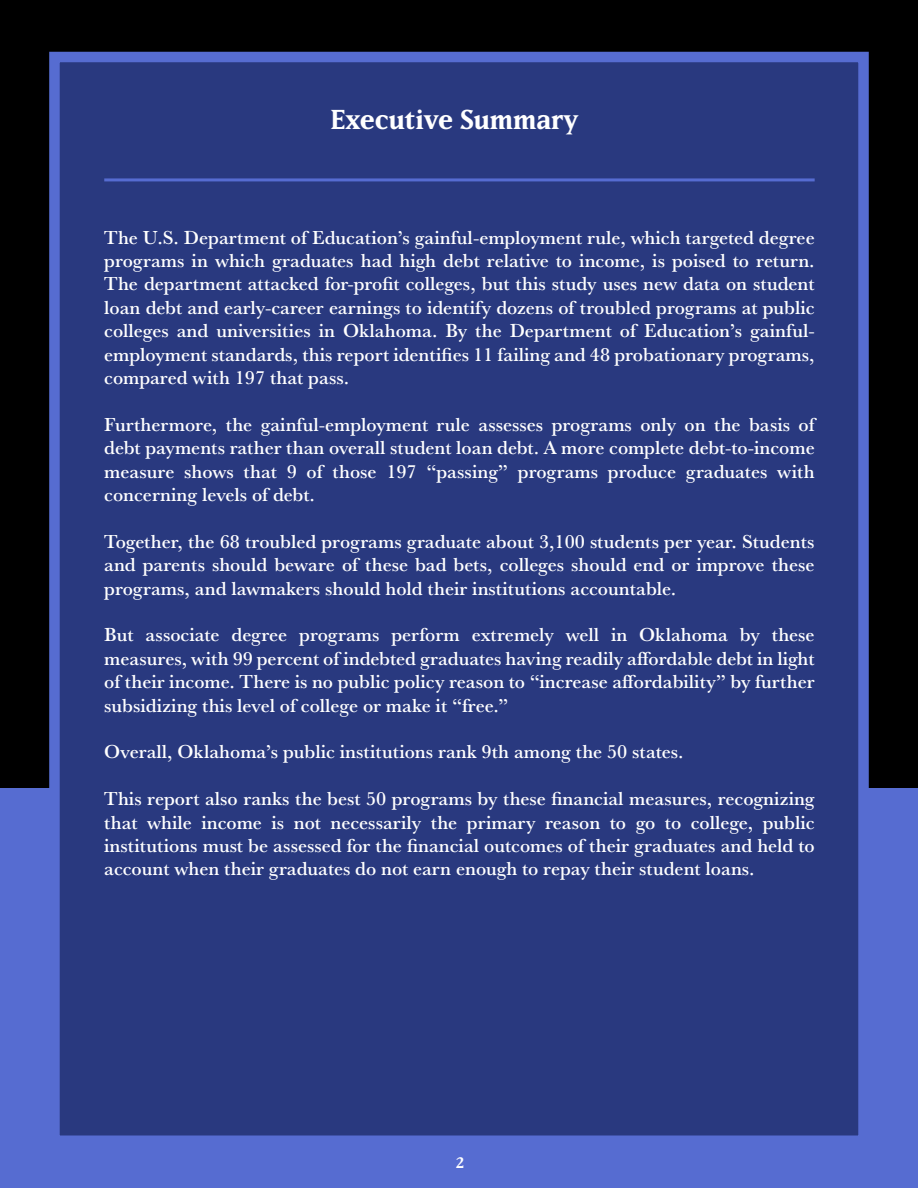
<style>
.page{position:relative;width:918px;height:1188px;background:#fff}
.page>*{position:absolute;margin:0;border:0;box-sizing:border-box;transform-origin:0 0}
.t1{font:700 27px "Matrix IIOT";color:#fff}
.t2{font:500 19.5px/23.4px "Baskerville URW";color:#fff;text-align:justify}
.t3{font:700 15px "Matrix IIOT";color:#fff}
</style>
<div class="page">
<div style="left:0;top:0;width:918px;height:1147px;background:#000"></div>
<div style="left:0;top:788px;width:918px;height:400px;background:#566cd1"></div>
<div style="left:49px;top:52px;width:820px;height:1094px;background:#29397f;border:10px solid #566cd1"></div>
<hr style="left:104px;top:178px;width:711px;height:3px;background:#566cd1">
<p class="t1" style="left:331px;top:103px;width:249px">Executive Summary</p>
<p class="t2" style="left:104px;top:225px;width:712px">The U.S. Department of Education’s gainful-employment rule, which targeted degree programs in which graduates had high debt relative to income, is poised to return.<br>The department attacked for-profit colleges, but this study uses new data on student loan debt and early-career earnings to identify dozens of troubled programs at public colleges and universities in Oklahoma. By the Department of Education’s gainful&shy;employment standards, this report identifies 11 failing and 48 probationary programs, compared with 197 that pass.</p>
<p class="t2" style="left:104px;top:412px;width:712px">Furthermore, the gainful-employment rule assesses programs only on the basis of debt payments rather than overall student loan debt. A more complete debt-to-income measure shows that 9 of those 197 “passing” programs produce graduates with concerning levels of debt.</p>
<p class="t2" style="left:104px;top:529px;width:712px">Together, the 68 troubled programs graduate about 3,100 students per year. Students and parents should beware of these bad bets, colleges should end or improve these programs, and lawmakers should hold their institutions accountable.</p>
<p class="t2" style="left:104px;top:622px;width:712px">But associate degree programs perform extremely well in Oklahoma by these measures, with 99 percent of indebted graduates having readily affordable debt in light of their income. There is no public policy reason to “increase affordability” by further subsidizing this level of college or make it “free.”</p>
<p class="t2" style="left:104px;top:739px;width:581px">Overall, Oklahoma’s public institutions rank 9th among the 50 states.</p>
<p class="t2" style="left:104px;top:786px;width:712px">This report also ranks the best 50 programs by these financial measures, recognizing that while income is not necessarily the primary reason to go to college, public institutions must be assessed for the financial outcomes of their graduates and held to account when their graduates do not earn enough to repay their student loans.</p>
<p class="t3" style="left:456px;top:1154px;width:10px">2</p>
</div>
